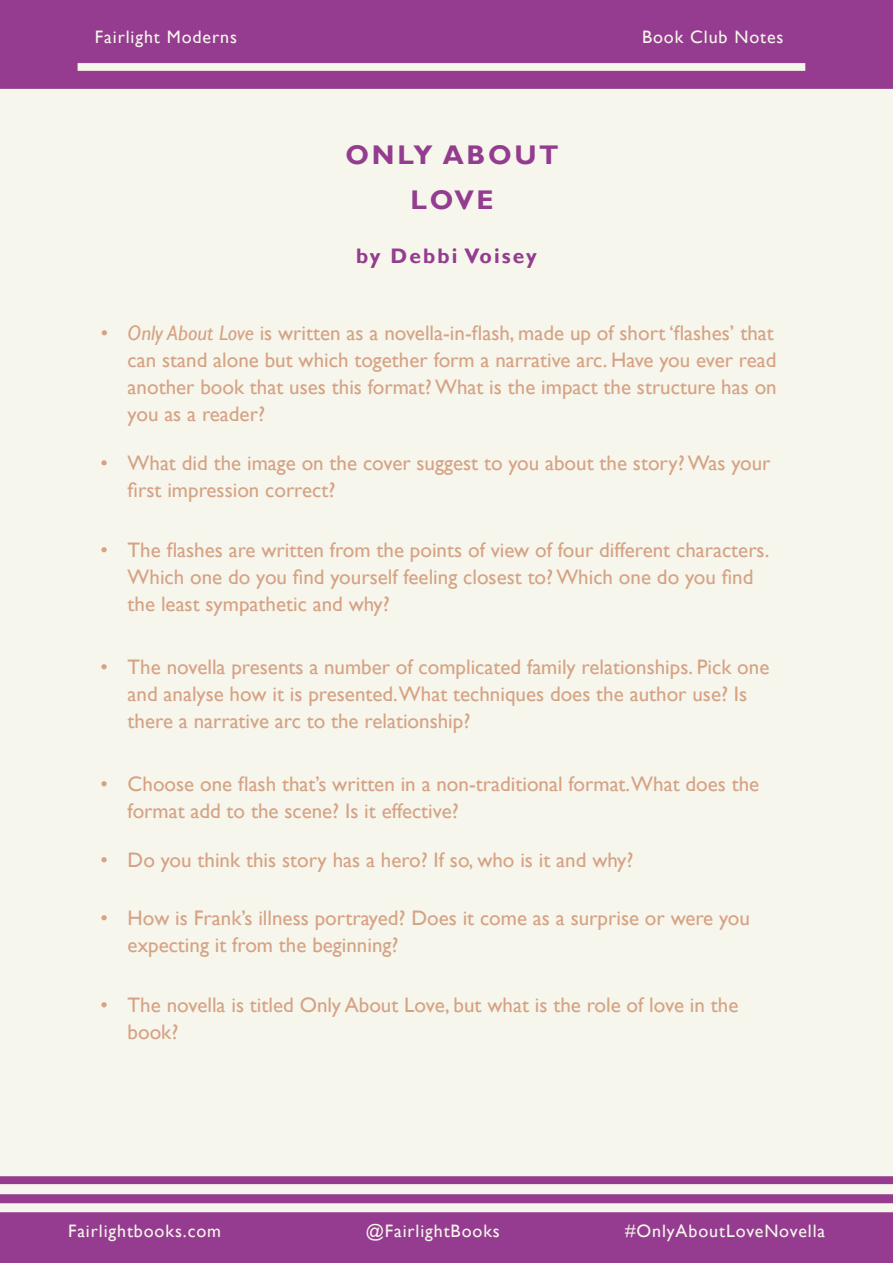
<style>
.page{position:relative;width:893px;height:1263px;background:#fff}
.page>*{position:absolute;margin:0;border:0;box-sizing:border-box;transform-origin:0 0}
.t1{font:700 27px/45px "Gill Sans";letter-spacing:.1em;color:#943c8f;text-align:center}
.t2{font:21px/27px "Gill Sans";color:#d6a284}
.t3{font:700 21px "Gill Sans";letter-spacing:.1em;color:#943c8f}
.t4{font:18px "Gill Sans";letter-spacing:.05em;color:#f6f6eb}
.s1{font-style:italic}
</style>
<div class="page">
<img style="left:0;top:0;width:893px;height:1263px">
<p class="t4" style="left:95px;top:27px;width:144px">Fairlight Moderns</p>
<p class="t4" style="left:642px;top:27px;width:143px">Book Club Notes</p>
<p class="t1" style="left:346px;top:133px;width:215px">ONLY ABOUT<br>LOVE</p>
<p class="t3" style="left:356px;top:244px;width:182px">by Debbi Voisey</p>
<p class="t2" style="left:128px;top:320px;width:651px;text-indent:-27px"><span class="s1">• Only About Love</span> is written as a novella-in-flash, made up of short ‘flashes’ that can stand alone but which together form a narrative arc. Have you ever read another book that uses this format? What is the impact the structure has on you as a reader?</p>
<p class="t2" style="left:128px;top:449px;width:644px;text-indent:-27px">• What did the image on the cover suggest to you about the story? Was your first impression correct?</p>
<p class="t2" style="left:128px;top:536px;width:643px;text-indent:-27px">• The flashes are written from the points of view of four different characters.<br>Which one do you find yourself feeling closest to? Which one do you find the least sympathetic and why?</p>
<p class="t2" style="left:128px;top:653px;width:643px;text-indent:-27px">• The novella presents a number of complicated family relationships. Pick one and analyse how it is presented.What techniques does the author use? Is there a narrative arc to the relationship?</p>
<p class="t2" style="left:128px;top:770px;width:633px;text-indent:-27px">• Choose one flash that’s written in a non-traditional format.What does the format add to the scene? Is it effective?</p>
<p class="t2" style="left:101px;top:847px;width:534px">• Do you think this story has a hero? If so, who is it and why?</p>
<p class="t2" style="left:128px;top:904px;width:624px;text-indent:-27px">• How is Frank’s illness portrayed? Does it come as a surprise or were you expecting it from the beginning?</p>
<p class="t2" style="left:128px;top:991px;width:612px;text-indent:-27px">• The novella is titled Only About Love, but what is the role of love in the book?</p>
<p class="t4" style="left:68px;top:1220px;width:155px">Fairlightbooks.com</p>
<p class="t4" style="left:366px;top:1220px;width:136px">@FairlightBooks</p>
<p class="t4" style="left:625px;top:1220px;width:202px">#OnlyAboutLoveNovella</p>
</div>
